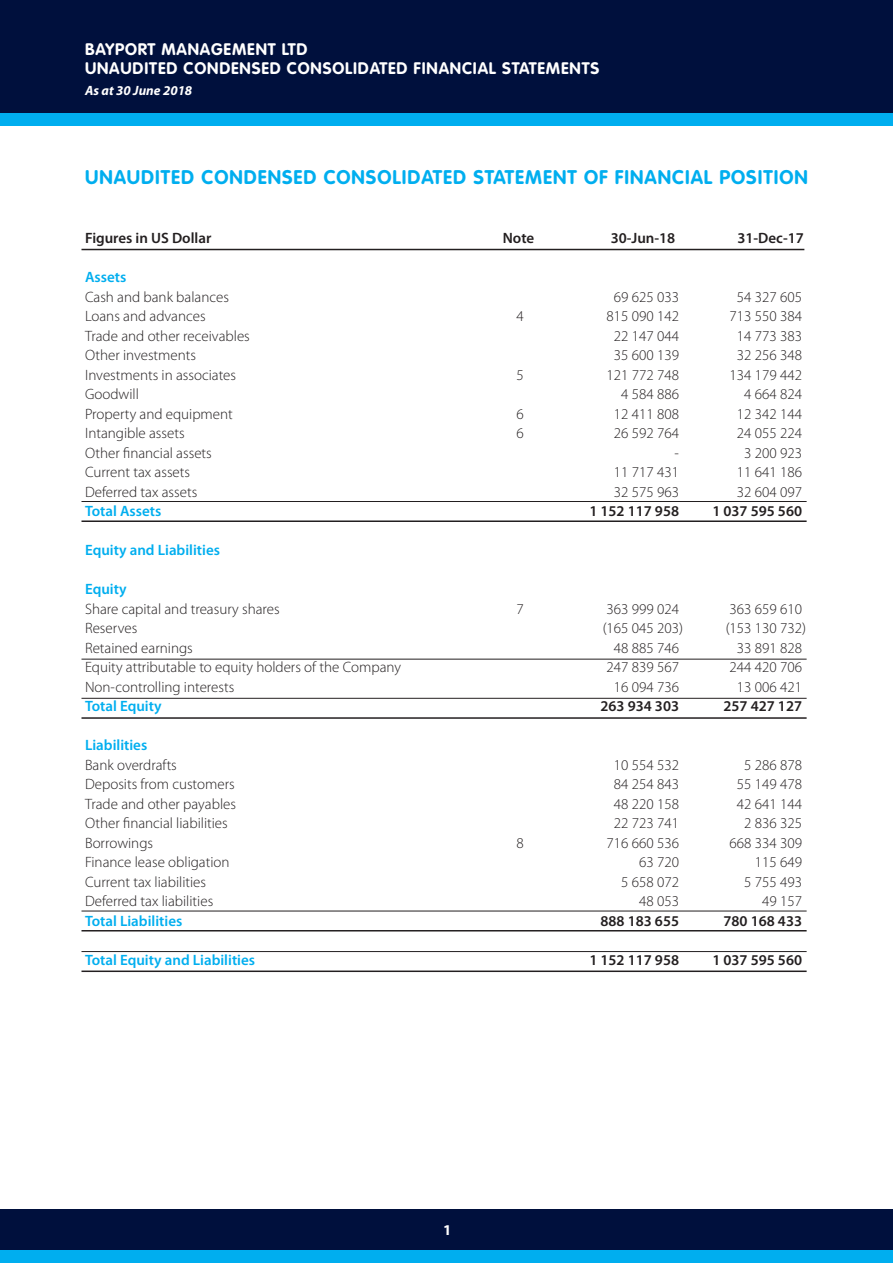
<style>
.page{position:relative;width:893px;height:1263px;background:#fff}
.page>*{position:absolute;margin:0;border:0;box-sizing:border-box;transform-origin:0 0}
.t1{font:700 19.5px "VAG Rounded Std";letter-spacing:.05em;color:#00aeef}
.t2{font:700 16.5px/19.8px "VAG Rounded Std";letter-spacing:.05em;color:#fff}
.t3{font:300 15px "Myriad Pro";color:#231f20}
.t4{font:600 15px "Myriad Pro";color:#231f20}
.t5{font:600 15px "Myriad Pro";color:#00aeef}
.t6{font:700 15px "Myriad Pro";color:#fff}
.t7{font:italic 700 13.5px "Myriad Pro";color:#fff}
</style>
<div class="page">
<div style="left:0;top:0;width:893px;height:114px;background:#00103d"></div>
<div style="left:0;top:113px;width:893px;height:13px;background:#00aeef"></div>
<div style="left:0;top:1209px;width:893px;height:42px;background:#00103d"></div>
<div style="left:0;top:1250px;width:893px;height:13px;background:#00aeef"></div>
<hr style="left:81px;top:249px;width:723px;height:1px;background:#231f20">
<hr style="left:81px;top:501px;width:726px;height:1px;background:#231f20">
<hr style="left:81px;top:698px;width:726px;height:1px;background:#231f20">
<hr style="left:81px;top:659px;width:726px;height:1px;background:#231f20">
<hr style="left:81px;top:911px;width:726px;height:1px;background:#231f20">
<hr style="left:81px;top:951px;width:726px;height:1px;background:#231f20">
<hr style="left:81px;top:520px;width:726px;height:2px;background:#231f20">
<hr style="left:81px;top:717px;width:726px;height:2px;background:#231f20">
<hr style="left:81px;top:930px;width:726px;height:1px;background:#231f20">
<hr style="left:81px;top:970px;width:726px;height:2px;background:#231f20">
<p class="t2" style="left:85px;top:40px;width:516px">BAYPORT MANAGEMENT LTD<br>UNAUDITED CONDENSED CONSOLIDATED FINANCIAL STATEMENTS</p>
<p class="t7" style="left:85px;top:82px;width:109px">As at 30 June 2018</p>
<h1 class="t1" style="left:85px;top:166px;width:724px">UNAUDITED CONDENSED CONSOLIDATED STATEMENT OF FINANCIAL POSITION</h1>
<p class="t4" style="left:85px;top:229px;width:128px">Figures in US Dollar</p>
<p class="t4" style="left:503px;top:229px;width:33px">Note</p>
<p class="t4" style="left:611px;top:229px;width:66px">30-Jun-18</p>
<p class="t4" style="left:737px;top:229px;width:68px">31-Dec-17</p>
<p class="t5" style="left:85px;top:268px;width:43px">Assets</p>
<p class="t3" style="left:85px;top:288px;width:145px">Cash and bank balances</p>
<p class="t3" style="left:614px;top:288px;width:67px">69 625 033</p>
<p class="t3" style="left:737px;top:288px;width:67px">54 327 605</p>
<p class="t3" style="left:85px;top:307px;width:122px">Loans and advances</p>
<p class="t3" style="left:516px;top:307px;width:9px">4</p>
<p class="t3" style="left:607px;top:307px;width:74px">815 090 142</p>
<p class="t3" style="left:730px;top:307px;width:74px">713 550 384</p>
<p class="t3" style="left:85px;top:327px;width:166px">Trade and other receivables</p>
<p class="t3" style="left:614px;top:327px;width:67px">22 147 044</p>
<p class="t3" style="left:737px;top:327px;width:67px">14 773 383</p>
<p class="t3" style="left:85px;top:346px;width:113px">Other investments</p>
<p class="t3" style="left:614px;top:346px;width:67px">35 600 139</p>
<p class="t3" style="left:737px;top:346px;width:67px">32 256 348</p>
<p class="t3" style="left:85px;top:366px;width:153px">Investments in associates</p>
<p class="t3" style="left:516px;top:366px;width:9px">5</p>
<p class="t3" style="left:607px;top:366px;width:74px">121 772 748</p>
<p class="t3" style="left:730px;top:366px;width:74px">134 179 442</p>
<p class="t3" style="left:85px;top:385px;width:55px">Goodwill</p>
<p class="t3" style="left:621px;top:385px;width:59px">4 584 886</p>
<p class="t3" style="left:744px;top:385px;width:59px">4 664 824</p>
<p class="t3" style="left:85px;top:405px;width:149px">Property and equipment</p>
<p class="t3" style="left:516px;top:405px;width:9px">6</p>
<p class="t3" style="left:614px;top:405px;width:67px">12 411 808</p>
<p class="t3" style="left:737px;top:405px;width:67px">12 342 144</p>
<p class="t3" style="left:85px;top:424px;width:101px">Intangible assets</p>
<p class="t3" style="left:516px;top:424px;width:9px">6</p>
<p class="t3" style="left:614px;top:424px;width:67px">26 592 764</p>
<p class="t3" style="left:737px;top:424px;width:67px">24 055 224</p>
<p class="t3" style="left:85px;top:444px;width:128px">Other financial assets</p>
<p class="t3" style="left:675px;top:444px;width:6px">-</p>
<p class="t3" style="left:744px;top:444px;width:59px">3 200 923</p>
<p class="t3" style="left:85px;top:463px;width:107px">Current tax assets</p>
<p class="t3" style="left:614px;top:463px;width:67px">11 717 431</p>
<p class="t3" style="left:737px;top:463px;width:67px">11 641 186</p>
<p class="t3" style="left:85px;top:483px;width:114px">Deferred tax assets</p>
<p class="t3" style="left:614px;top:483px;width:67px">32 575 963</p>
<p class="t3" style="left:737px;top:483px;width:67px">32 604 097</p>
<p class="t5" style="left:85px;top:502px;width:78px">Total Assets</p>
<p class="t4" style="left:589px;top:502px;width:91px">1 152 117 958</p>
<p class="t4" style="left:712px;top:502px;width:91px">1 037 595 560</p>
<p class="t5" style="left:85px;top:541px;width:137px">Equity and Liabilities</p>
<p class="t5" style="left:85px;top:580px;width:43px">Equity</p>
<p class="t3" style="left:85px;top:600px;width:196px">Share capital and treasury shares</p>
<p class="t3" style="left:516px;top:600px;width:9px">7</p>
<p class="t3" style="left:607px;top:600px;width:74px">363 999 024</p>
<p class="t3" style="left:730px;top:600px;width:74px">363 659 610</p>
<p class="t3" style="left:85px;top:619px;width:54px">Reserves</p>
<p class="t3" style="left:603px;top:619px;width:82px">(165 045 203)</p>
<p class="t3" style="left:726px;top:619px;width:82px">(153 130 732)</p>
<p class="t3" style="left:85px;top:639px;width:109px">Retained earnings</p>
<p class="t3" style="left:614px;top:639px;width:67px">48 885 746</p>
<p class="t3" style="left:737px;top:639px;width:67px">33 891 828</p>
<p class="t3" style="left:85px;top:658px;width:317px">Equity attributable to equity holders of the Company</p>
<p class="t3" style="left:607px;top:658px;width:74px">247 839 567</p>
<p class="t3" style="left:730px;top:658px;width:74px">244 420 706</p>
<p class="t3" style="left:85px;top:678px;width:151px">Non-controlling interests</p>
<p class="t3" style="left:614px;top:678px;width:67px">16 094 736</p>
<p class="t3" style="left:737px;top:678px;width:67px">13 006 421</p>
<p class="t5" style="left:85px;top:697px;width:78px">Total Equity</p>
<p class="t4" style="left:600px;top:697px;width:80px">263 934 303</p>
<p class="t4" style="left:723px;top:697px;width:80px">257 427 127</p>
<p class="t5" style="left:85px;top:736px;width:64px">Liabilities</p>
<p class="t3" style="left:85px;top:756px;width:93px">Bank overdrafts</p>
<p class="t3" style="left:614px;top:756px;width:67px">10 554 532</p>
<p class="t3" style="left:744px;top:756px;width:59px">5 286 878</p>
<p class="t3" style="left:85px;top:775px;width:151px">Deposits from customers</p>
<p class="t3" style="left:614px;top:775px;width:67px">84 254 843</p>
<p class="t3" style="left:737px;top:775px;width:67px">55 149 478</p>
<p class="t3" style="left:85px;top:795px;width:153px">Trade and other payables</p>
<p class="t3" style="left:614px;top:795px;width:67px">48 220 158</p>
<p class="t3" style="left:737px;top:795px;width:67px">42 641 144</p>
<p class="t3" style="left:85px;top:814px;width:144px">Other financial liabilities</p>
<p class="t3" style="left:614px;top:814px;width:67px">22 723 741</p>
<p class="t3" style="left:744px;top:814px;width:59px">2 836 325</p>
<p class="t3" style="left:85px;top:834px;width:70px">Borrowings</p>
<p class="t3" style="left:516px;top:834px;width:9px">8</p>
<p class="t3" style="left:607px;top:834px;width:74px">716 660 536</p>
<p class="t3" style="left:730px;top:834px;width:74px">668 334 309</p>
<p class="t3" style="left:85px;top:853px;width:146px">Finance lease obligation</p>
<p class="t3" style="left:639px;top:853px;width:41px">63 720</p>
<p class="t3" style="left:755px;top:853px;width:49px">115 649</p>
<p class="t3" style="left:85px;top:873px;width:123px">Current tax liabilities</p>
<p class="t3" style="left:621px;top:873px;width:59px">5 658 072</p>
<p class="t3" style="left:744px;top:873px;width:59px">5 755 493</p>
<p class="t3" style="left:85px;top:892px;width:130px">Deferred tax liabilities</p>
<p class="t3" style="left:639px;top:892px;width:41px">48 053</p>
<p class="t3" style="left:762px;top:892px;width:41px">49 157</p>
<p class="t5" style="left:85px;top:911px;width:99px">Total Liabilities</p>
<p class="t4" style="left:600px;top:911px;width:80px">888 183 655</p>
<p class="t4" style="left:723px;top:911px;width:80px">780 168 433</p>
<p class="t5" style="left:85px;top:950px;width:172px">Total Equity and Liabilities</p>
<p class="t4" style="left:589px;top:950px;width:91px">1 152 117 958</p>
<p class="t4" style="left:712px;top:950px;width:91px">1 037 595 560</p>
<p class="t6" style="left:443px;top:1220px;width:10px">1</p>
</div>
